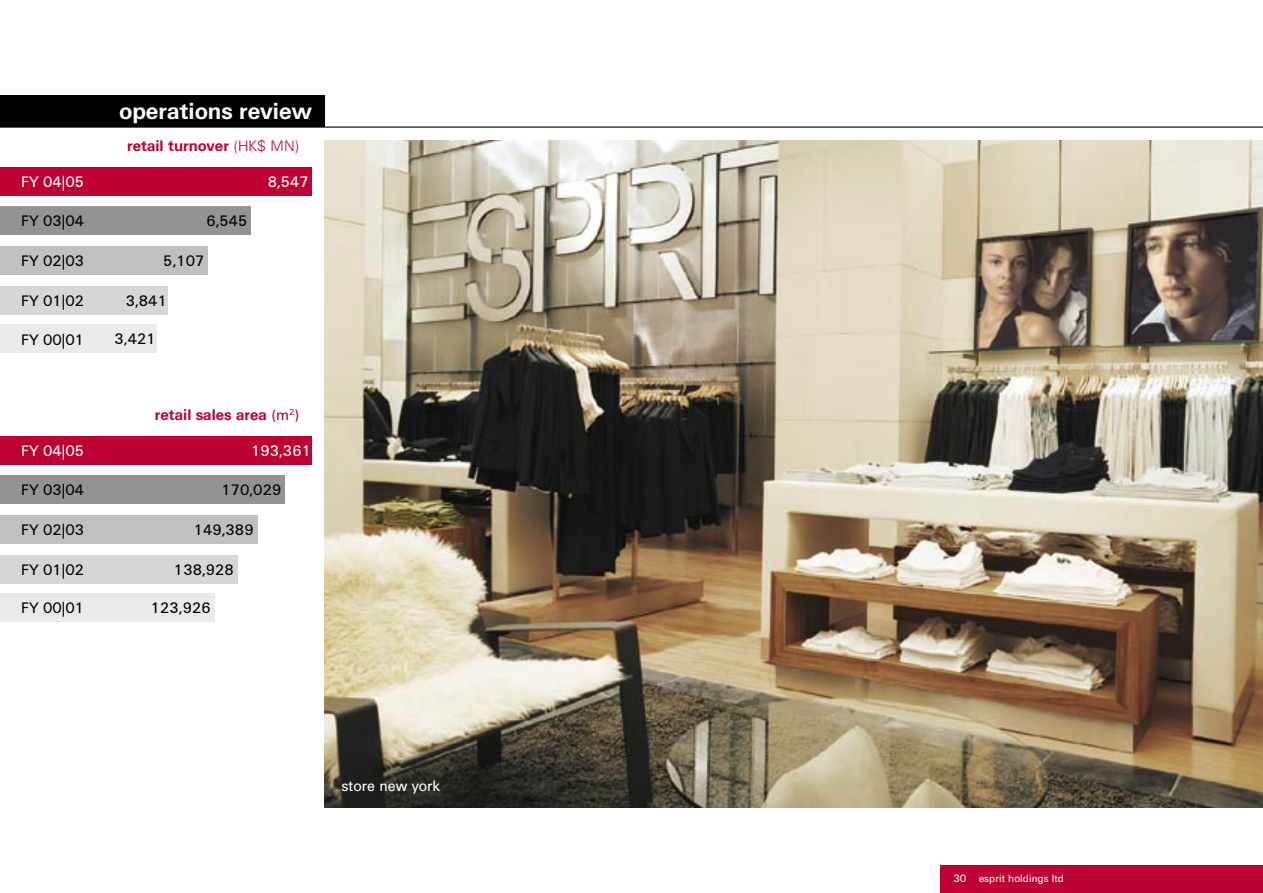
<style>
.page{position:relative;width:1263px;height:893px;background:#fff}
.page>*{position:absolute;margin:0;border:0;box-sizing:border-box;transform-origin:0 0}
.t1{font:700 22.5px "Univers BQ";color:#fff}
.t2{font:15px "Univers BQ";color:#000}
.t3{font:700 15px "Univers BQ";color:#be0033}
.t4{font:15px "Univers BQ";color:#fff}
.t5{font:10.5px "Univers BQ";color:#fff}
.s1{font-weight:300}
.s2{font-weight:400}
</style>
<div class="page">
<div style="left:940px;top:865px;width:323px;height:28px;background:#be0033"></div>
<hr style="left:0;top:127px;width:1263px;height:1px;background:#000">
<div style="left:0;top:95px;width:325px;height:32px;background:#000"></div>
<div style="left:0;top:325px;width:157px;height:28px;background:#eaeaea"></div>
<div style="left:0;top:286px;width:168px;height:28px;background:#d6d6d6"></div>
<div style="left:0;top:246px;width:208px;height:29px;background:#c0c0c0"></div>
<div style="left:0;top:206px;width:251px;height:29px;background:#939393"></div>
<div style="left:0;top:167px;width:312px;height:28px;background:#be0033"></div>
<div style="left:0;top:594px;width:215px;height:28px;background:#eaeaea"></div>
<div style="left:0;top:555px;width:238px;height:28px;background:#d6d6d6"></div>
<div style="left:0;top:515px;width:258px;height:28px;background:#c0c0c0"></div>
<div style="left:0;top:475px;width:285px;height:29px;background:#939393"></div>
<div style="left:0;top:436px;width:312px;height:28px;background:#be0033"></div>
<img style="left:325px;top:140px;width:938px;height:668px">
<p class="t4" style="left:21px;top:173px;width:64px">FY 04|05</p>
<p class="t2" style="left:21px;top:212px;width:64px">FY 03|04</p>
<p class="t2" style="left:21px;top:252px;width:64px">FY 02|03</p>
<p class="t2" style="left:21px;top:292px;width:64px">FY 01|02</p>
<p class="t2" style="left:21px;top:331px;width:64px">FY 00|01</p>
<p class="t4" style="left:21px;top:442px;width:64px">FY 04|05</p>
<p class="t2" style="left:21px;top:481px;width:64px">FY 03|04</p>
<p class="t2" style="left:21px;top:521px;width:64px">FY 02|03</p>
<p class="t2" style="left:21px;top:561px;width:64px">FY 01|02</p>
<p class="t2" style="left:21px;top:600px;width:64px">FY 00|01</p>
<h1 class="t1" style="left:119px;top:98px;width:194px">operations review</h1>
<p class="t3" style="left:127px;top:138px;width:174px">retail turnover <span class="s1">(HK$ MN)</span></p>
<p class="t2" style="left:206px;top:213px;width:43px">6,545</p>
<p class="t2" style="left:163px;top:252px;width:43px">5,107</p>
<p class="t2" style="left:126px;top:292px;width:43px">3,841</p>
<p class="t2" style="left:115px;top:330px;width:43px">3,421</p>
<p class="t4" style="left:268px;top:173px;width:43px">8,547</p>
<p class="t3" style="left:155px;top:406px;width:146px">retail sales area <span class="s2">(m</span><sup>2</sup><span class="s2">)</span></p>
<p class="t4" style="left:251px;top:442px;width:61px">193,361</p>
<p class="t2" style="left:221px;top:482px;width:61px">170,029</p>
<p class="t2" style="left:194px;top:521px;width:61px">149,389</p>
<p class="t2" style="left:174px;top:561px;width:61px">138,928</p>
<p class="t2" style="left:151px;top:600px;width:62px">123,926</p>
<p class="t4" style="left:341px;top:777px;width:100px">store new york</p>
<p class="t5" style="left:953px;top:872px;width:112px">30 esprit holdings ltd</p>
</div>
